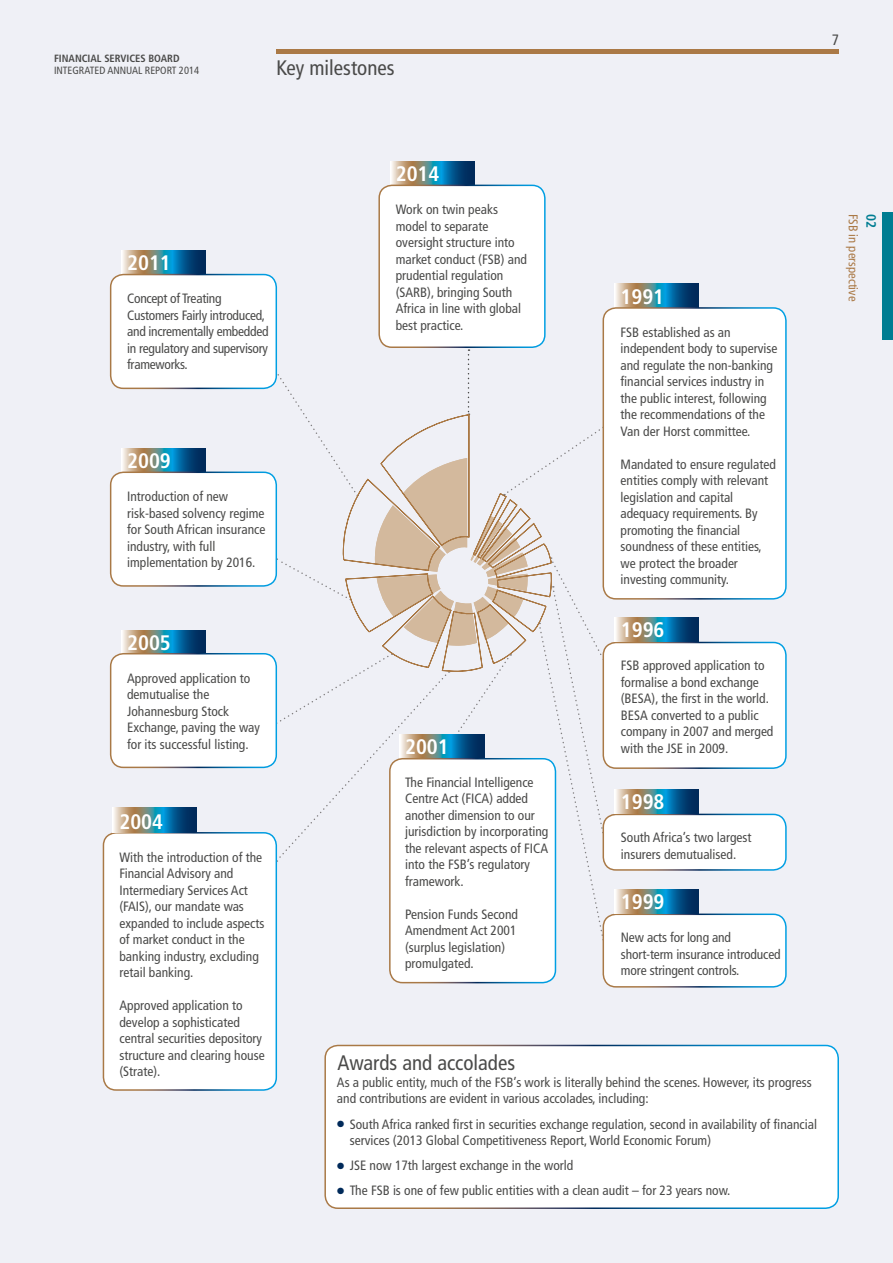
<style>
.page{position:relative;width:893px;height:1263px;background:#eff0f6}
.page>*{position:absolute;margin:0;border:0;box-sizing:border-box;transform-origin:0 0}
.t1{font:700 condensed 21px "Frutiger LT Std";color:#fff}
.t2{font:condensed 21px "Frutiger LT Std";color:#4a4a49}
.t3{font:condensed 15px "Frutiger LT Std";color:#4a4a49}
.t4{font:condensed 13.5px/16.5px "Frutiger LT Std";color:#4a4a49}
.t5{font:condensed 13.5px/16.5px "Frutiger LT Std";letter-spacing:-.02em;color:#4a4a49}
.t6{font:700 condensed 13.5px "Frutiger LT Std";color:#007d92}
.t7{font:condensed 12.75px "Frutiger LT Std";color:#aa7946}
.t8{font:condensed 10.5px/12px "Frutiger LT Std";color:#4a4a49}
.s1{font-weight:700}
.s2{color:#002a5a}
</style>
<div class="page">
<div style="left:882px;top:213px;width:11px;height:127px;background:#007d92"></div>
<div style="left:603px;top:642px;width:183px;height:126px;background:#fff;border-radius:13px"></div>
<div style="left:603px;top:642px;width:184px;height:127px;border:2px solid #fff;border-radius:13px"></div>
<svg style="left:614px;top:618px;width:85px;height:24px;background:#55818f"></svg>
<div style="left:603px;top:814px;width:183px;height:56px;background:#fff;border-radius:13px"></div>
<div style="left:603px;top:814px;width:184px;height:57px;border:2px solid #fff;border-radius:13px"></div>
<svg style="left:614px;top:789px;width:85px;height:25px;background:#55818f"></svg>
<div style="left:603px;top:914px;width:183px;height:73px;background:#fff;border-radius:13px"></div>
<div style="left:603px;top:913px;width:184px;height:74px;border:2px solid #fff;border-radius:13px"></div>
<svg style="left:614px;top:889px;width:85px;height:24px;background:#55818f"></svg>
<div style="left:103px;top:833px;width:173px;height:257px;background:#fff;border-radius:13px"></div>
<div style="left:103px;top:832px;width:174px;height:259px;border:2px solid #fff;border-radius:13px"></div>
<svg style="left:112px;top:808px;width:84px;height:24px;background:#55818f"></svg>
<div style="left:325px;top:1045px;width:513px;height:163px;background:#fff;border-radius:13px"></div>
<div style="left:324px;top:1045px;width:515px;height:164px;border:2px solid #fff;border-radius:13px"></div>
<div style="left:276px;top:49px;width:563px;height:5px;background:#aa7946"></div>
<svg style="left:390px;top:162px;width:84px;height:23px;background:#55808d"></svg>
<div style="left:379px;top:185px;width:166px;height:162px;background:#fff;border-radius:13px"></div>
<div style="left:378px;top:185px;width:168px;height:163px;border:2px solid #fff;border-radius:13px"></div>
<svg style="left:121px;top:630px;width:85px;height:23px;background:#54808e"></svg>
<div style="left:111px;top:654px;width:165px;height:113px;background:#fff;border-radius:13px"></div>
<div style="left:110px;top:653px;width:167px;height:115px;border:2px solid #fff;border-radius:13px"></div>
<svg style="left:121px;top:449px;width:85px;height:22px;background:#54808e"></svg>
<div style="left:111px;top:472px;width:165px;height:114px;background:#fff;border-radius:13px"></div>
<div style="left:110px;top:471px;width:167px;height:116px;border:2px solid #fff;border-radius:13px"></div>
<svg style="left:121px;top:251px;width:85px;height:23px;background:#54808e"></svg>
<div style="left:111px;top:275px;width:165px;height:113px;background:#fff;border-radius:13px"></div>
<div style="left:110px;top:274px;width:167px;height:115px;border:2px solid #fff;border-radius:13px"></div>
<div style="left:390px;top:759px;width:165px;height:224px;background:#fff;border-radius:13px"></div>
<svg style="left:245px;top:325px;width:363px;height:619px"></svg>
<svg style="left:614px;top:284px;width:84px;height:23px;background:#55818f"></svg>
<div style="left:603px;top:308px;width:183px;height:291px;background:#fff;border-radius:13px"></div>
<div style="left:603px;top:307px;width:184px;height:293px;border:2px solid #fff;border-radius:13px"></div>
<p class="t8" style="left:54px;top:52px;width:147px"><span class="s1">FINANCIAL SERVICES BOARD<br></span>INTEGRATED ANNUAL REPORT 2014</p>
<p class="t2" style="left:276px;top:56px;width:120px">Key milestones</p>
<p class="t3" style="left:832px;top:31px;width:9px">7</p>
<p class="t1" style="left:127px;top:251px;width:45px">2011</p>
<p class="t5" style="left:127px;top:291px;width:143px">Concept of Treating<br>Customers Fairly introduced, and incrementally embedded in regulatory and supervisory frameworks.</p>
<p class="t1" style="left:127px;top:448px;width:45px">2009</p>
<p class="t4" style="left:127px;top:488px;width:140px">Introduction of new risk-based solvency regime for South African insurance industry, with full implementation by 2016.</p>
<p class="t1" style="left:127px;top:630px;width:45px">2005</p>
<p class="t4" style="left:127px;top:670px;width:134px">Approved application to demutualise the<br>Johannesburg Stock<br>Exchange, paving the way for its successful listing.</p>
<p class="t1" style="left:119px;top:809px;width:45px">2004</p>
<p class="t4" style="left:119px;top:849px;width:146px">With the introduction of the<br>Financial Advisory and<br>Intermediary Services Act (FAIS), our mandate was expanded to include aspects of market conduct in the banking industry, excluding retail banking.</p>
<p class="t4" style="left:119px;top:997px;width:147px">Approved application to develop a sophisticated central securities depository structure and clearing house (Strate).</p>
<p class="t1" style="left:396px;top:162px;width:45px">2014</p>
<p class="t4" style="left:396px;top:201px;width:133px">Work on twin peaks model to separate oversight structure into market conduct (FSB) and prudential regulation (SARB), bringing South<br>Africa in line with global best practice.</p>
<p class="t1" style="left:405px;top:734px;width:45px">2001</p>
<p class="t4" style="left:405px;top:774px;width:145px">The Financial Intelligence<br>Centre Act (FICA) added another dimension to our jurisdiction by incorporating the relevant aspects of FICA into the FSB’s regulatory framework.</p>
<p class="t4" style="left:405px;top:906px;width:114px">Pension Funds Second<br>Amendment Act 2001 (surplus legislation) promulgated.</p>
<p class="t1" style="left:620px;top:284px;width:45px">1991</p>
<p class="t4" style="left:620px;top:324px;width:158px">FSB established as an independent body to supervise and regulate the non-banking financial services industry in the public interest, following the recommendations of the<br>Van der Horst committee.</p>
<p class="t4" style="left:620px;top:456px;width:157px">Mandated to ensure regulated entities comply with relevant legislation and capital adequacy requirements. By promoting the financial soundness of these entities, we protect the broader investing community.</p>
<p class="t1" style="left:621px;top:617px;width:45px">1996</p>
<p class="t4" style="left:621px;top:657px;width:154px">FSB approved application to formalise a bond exchange (BESA), the first in the world.<br>BESA converted to a public company in 2007 and merged with the JSE in 2009.</p>
<p class="t1" style="left:621px;top:789px;width:45px">1998</p>
<p class="t4" style="left:621px;top:829px;width:132px">South Africa’s two largest insurers demutualised.</p>
<p class="t1" style="left:621px;top:889px;width:45px">1999</p>
<p class="t4" style="left:621px;top:929px;width:161px">New acts for long and short-term insurance introduced more stringent controls.</p>
<p class="t7" style="left:861px;top:214px;width:89px;rotate:90deg">FSB in perspective</p>
<p class="t6" style="left:879px;top:214px;width:16px;rotate:90deg">02</p>
<p class="t2" style="left:337px;top:1051px;width:179px">Awards and accolades</p>
<p class="t4" style="left:337px;top:1074px;width:476px">As a public entity, much of the FSB’s work is literally behind the scenes. However, its progress and contributions are evident in various accolades, including:</p>
<p class="t4" style="left:350px;top:1116px;width:469px;text-indent:-13px"><span class="s2">●</span> South Africa ranked first in securities exchange regulation, second in availability of financial services (2013 Global Competitiveness Report, World Economic Forum)</p>
<p class="t4" style="left:337px;top:1157px;width:238px"><span class="s2">●</span> JSE now 17th largest exchange in the world</p>
<p class="t4" style="left:337px;top:1182px;width:395px"><span class="s2">●</span> The FSB is one of few public entities with a clean audit – for 23 years now.</p>
</div>
